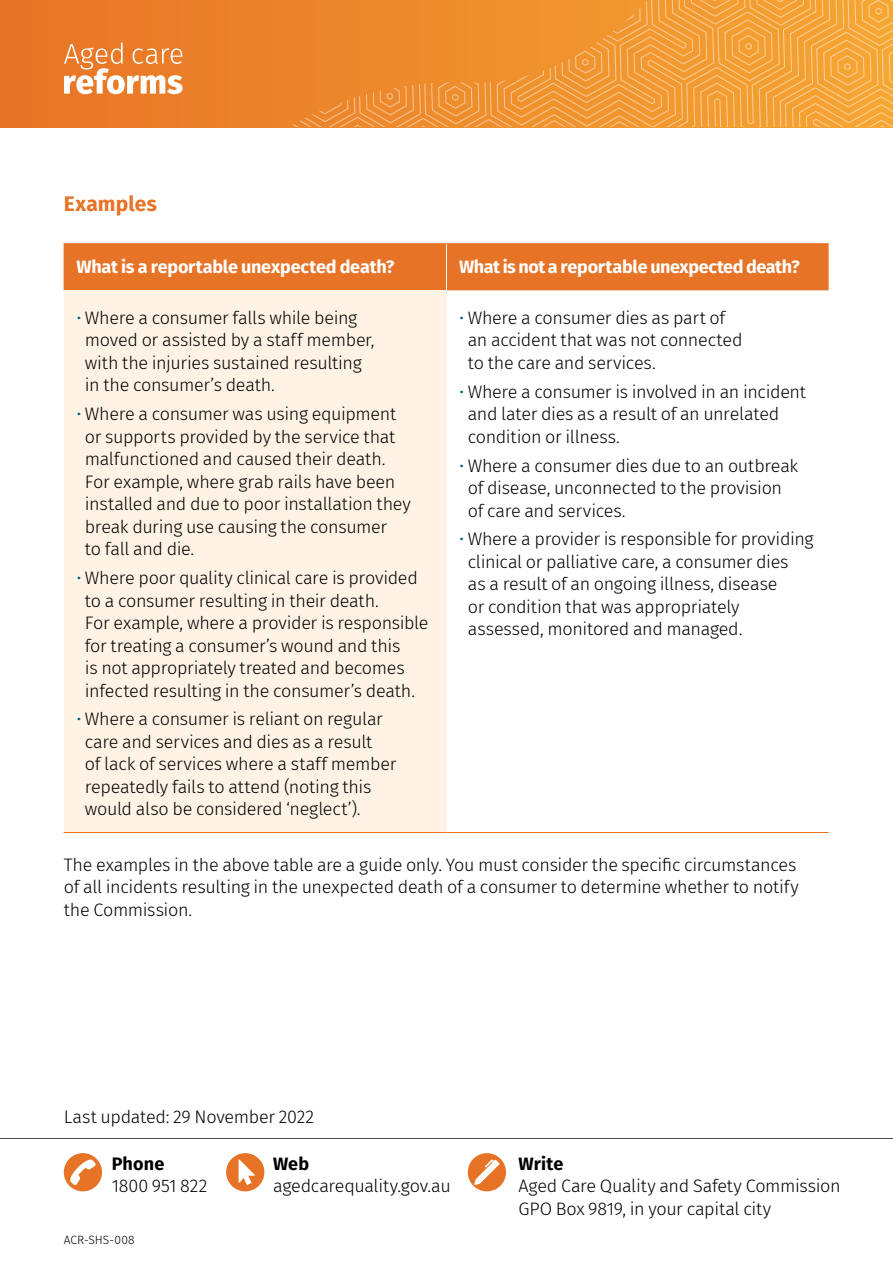
<style>
.page{position:relative;width:893px;height:1263px;background:#fff}
.page>*{position:absolute;margin:0;border:0;box-sizing:border-box;transform-origin:0 0}
.t1{font:700 21px "Fira Sans";letter-spacing:.01em;color:#e77327}
.Body_text{font:300 18px/22.5px "Fira Sans";letter-spacing:-.02em;color:#000}
.Body_text-2{font:700 18px "Fira Sans";letter-spacing:-.015em;color:#fff}
.t2{font:300 12px "Fira Sans";letter-spacing:.005em;color:#000}
.s1{color:#005e7b}
.s2{font-weight:700}
</style>
<div class="page">
<div style="left:0;top:0;width:893px;height:128px;background:#ea7d28"></div>
<svg style="left:292px;top:0;width:601px;height:128px"></svg>
<svg style="left:64px;top:42px;width:119px;height:52px"></svg>
<hr style="left:0;top:1138px;width:893px;height:1px;background:#4d4d4f">
<div style="left:64px;top:1153px;width:38px;height:38px;background:#e77327;border-radius:50%"></div>
<svg style="left:70px;top:1159px;width:26px;height:26px"></svg>
<div style="left:226px;top:1153px;width:38px;height:38px;background:#e77327;border-radius:50%"></div>
<svg style="left:239px;top:1159px;width:16px;height:26px"></svg>
<div style="left:468px;top:1153px;width:38px;height:38px;background:#e77327;border-radius:50%"></div>
<svg style="left:474px;top:1159px;width:26px;height:26px"></svg>
<div style="left:64px;top:244px;width:765px;height:46px;background:#e77327"></div>
<div style="left:64px;top:290px;width:382px;height:542px;background:#fff3e5"></div>
<hr style="left:446px;top:244px;width:1px;height:46px;background:#fff">
<hr style="left:64px;top:243px;width:382px;height:1px;background:#e77327">
<hr style="left:446px;top:243px;width:383px;height:1px;background:#e77327">
<hr style="left:64px;top:832px;width:382px;height:1px;background:#e77327">
<hr style="left:446px;top:832px;width:383px;height:1px;background:#e77327">
<h3 class="t1" style="left:64px;top:186px;width:95px">Examples</h3>
<p class="Body_text-2" style="left:76px;top:252px;width:320px">What is a reportable unexpected death?</p>
<p class="Body_text-2" style="left:459px;top:252px;width:342px">What is not a reportable unexpected death?</p>
<p class="Body_text" style="left:85px;top:306px;width:291px;text-indent:-9px"><span class="s1">•</span> Where a consumer falls while being moved or assisted by a staff member, with the injuries sustained resulting in the consumer’s death.</p>
<p class="Body_text" style="left:85px;top:403px;width:327px;text-indent:-9px"><span class="s1">•</span> Where a consumer was using equipment or supports provided by the service that malfunctioned and caused their death.<br>For example, where grab rails have been installed and due to poor installation they break during use causing the consumer<br>to fall and die.</p>
<p class="Body_text" style="left:85px;top:566px;width:345px;text-indent:-9px"><span class="s1">•</span> Where poor quality clinical care is provided to a consumer resulting in their death.<br>For example, where a provider is responsible for treating a consumer’s wound and this<br>is not appropriately treated and becomes infected resulting in the consumer’s death.</p>
<p class="Body_text" style="left:85px;top:708px;width:313px;text-indent:-9px"><span class="s1">•</span> Where a consumer is reliant on regular care and services and dies as a result<br>of lack of services where a staff member repeatedly fails to attend (noting this would also be considered ‘neglect’).</p>
<p class="Body_text" style="left:468px;top:306px;width:276px;text-indent:-9px"><span class="s1">•</span> Where a consumer dies as part of an accident that was not connected to the care and services.</p>
<p class="Body_text" style="left:468px;top:380px;width:340px;text-indent:-9px"><span class="s1">•</span> Where a consumer is involved in an incident and later dies as a result of an unrelated condition or illness.</p>
<p class="Body_text" style="left:468px;top:454px;width:332px;text-indent:-9px"><span class="s1">•</span> Where a consumer dies due to an outbreak of disease, unconnected to the provision of care and services.</p>
<p class="Body_text" style="left:468px;top:528px;width:347px;text-indent:-9px"><span class="s1">•</span> Where a provider is responsible for providing clinical or palliative care, a consumer dies<br>as a result of an ongoing illness, disease<br>or condition that was appropriately assessed, monitored and managed.</p>
<p class="Body_text" style="left:64px;top:853px;width:737px">The examples in the above table are a guide only. You must consider the specific circumstances of all incidents resulting in the unexpected death of a consumer to determine whether to notify the Commission.</p>
<p class="Body_text" style="left:64px;top:1105px;width:252px">Last updated: 29 November 2022</p>
<p class="Body_text" style="left:112px;top:1152px;width:97px"><span class="s2">Phone<br></span>1800 951 822</p>
<p class="Body_text" style="left:273px;top:1152px;width:179px"><span class="s2">Web </span>agedcarequality.gov.au</p>
<p class="Body_text" style="left:518px;top:1152px;width:324px"><span class="s2">Write<br></span>Aged Care Quality and Safety Commission<br>GPO Box 9819, in your capital city</p>
<p class="t2" style="left:64px;top:1232px;width:72px">ACR-SHS-008</p>
</div>
